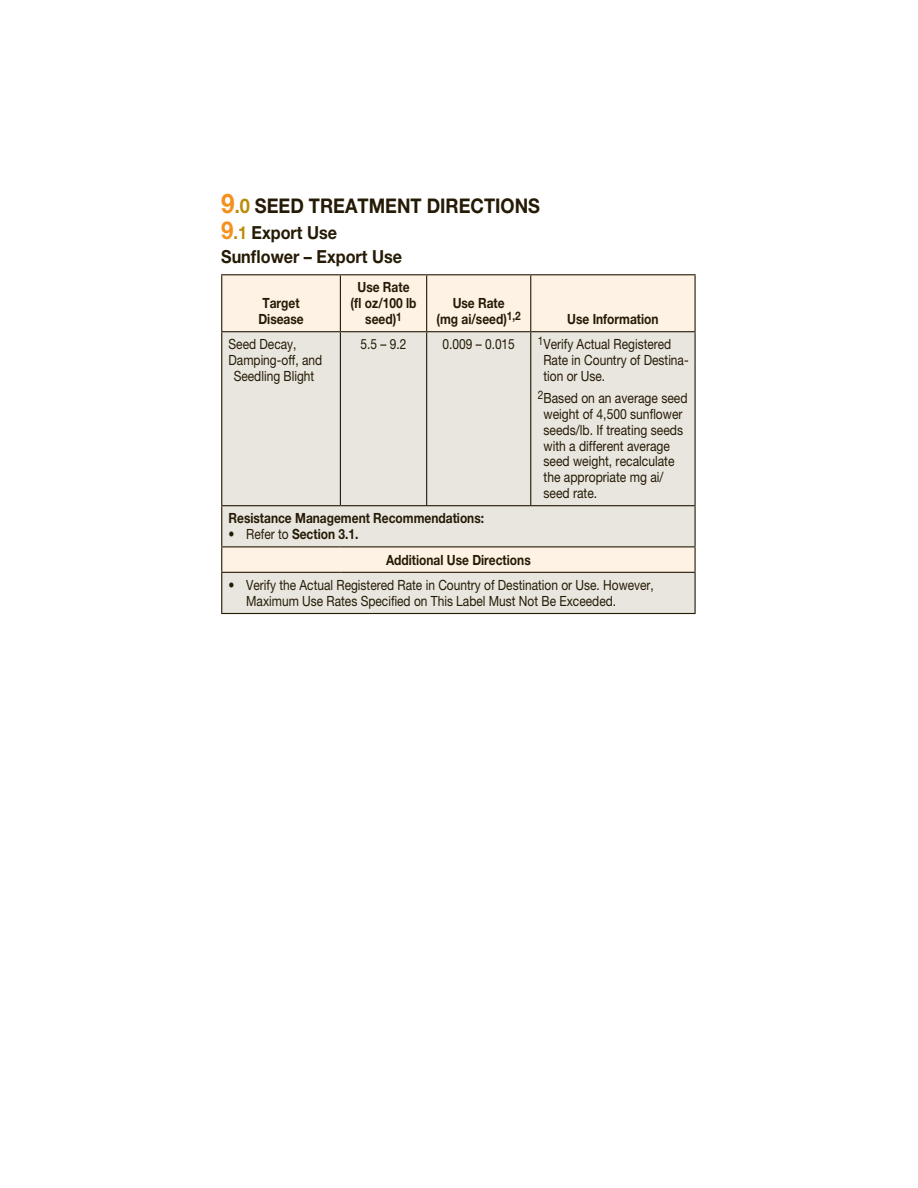
<style>
.page{position:relative;width:918px;height:1188px;background:#fff}
.page>*{position:absolute;margin:0;border:0;box-sizing:border-box;transform-origin:0 0}
.t1{font:700 20.25px "Helvetica Neue LT Pro";color:#251a05;scale:.9 1}
.t2{font:700 18px/23.7px "Helvetica Neue LT Pro";color:#251a05;scale:.9 1}
.t3{font:14.1px/15.8px "Helvetica Neue LT Pro";color:#251a05;scale:.85 1}
.t4{font:700 14.1px/15.8px "Helvetica Neue LT Pro";color:#251a05;text-align:center;scale:.85 1}
.t5{font:14.1px/15.8px "Helvetica Neue LT Pro";color:#251a05;scale:.86 1}
.s1{font-size:27px;color:#f4901d}
.s2{color:#bb8c07}
.s3{font-size:24.75px;color:#f4901d}
.s4{font-weight:400}
</style>
<div class="page">
<div style="left:222px;top:275px;width:473px;height:56px;background:#fef2e4"></div>
<svg style="left:222px;top:332px;width:473px;height:281px;background:#e8e5dd"></svg>
<hr style="left:221px;top:274px;width:119px;height:1px;background:#251a05">
<hr style="left:221px;top:275px;width:1px;height:56px;background:#251a05">
<hr style="left:340px;top:274px;width:87px;height:1px;background:#251a05">
<hr style="left:340px;top:275px;width:1px;height:56px;background:#251a05">
<hr style="left:427px;top:274px;width:104px;height:1px;background:#251a05">
<hr style="left:426px;top:275px;width:1px;height:56px;background:#251a05">
<hr style="left:531px;top:274px;width:165px;height:1px;background:#251a05">
<hr style="left:530px;top:275px;width:1px;height:56px;background:#251a05">
<hr style="left:695px;top:275px;width:1px;height:56px;background:#251a05">
<hr style="left:221px;top:331px;width:119px;height:1px;background:#251a05">
<hr style="left:221px;top:332px;width:1px;height:173px;background:#251a05">
<hr style="left:340px;top:331px;width:87px;height:1px;background:#251a05">
<hr style="left:340px;top:332px;width:1px;height:173px;background:#251a05">
<hr style="left:427px;top:331px;width:104px;height:1px;background:#251a05">
<hr style="left:426px;top:332px;width:1px;height:173px;background:#251a05">
<hr style="left:531px;top:331px;width:165px;height:1px;background:#251a05">
<hr style="left:530px;top:332px;width:1px;height:173px;background:#251a05">
<hr style="left:695px;top:332px;width:1px;height:173px;background:#251a05">
<hr style="left:221px;top:505px;width:119px;height:1px;background:#251a05">
<hr style="left:221px;top:506px;width:1px;height:40px;background:#251a05">
<hr style="left:340px;top:505px;width:356px;height:1px;background:#251a05">
<hr style="left:695px;top:506px;width:1px;height:40px;background:#251a05">
<hr style="left:221px;top:546px;width:119px;height:1px;background:#251a05">
<svg style="left:221px;top:547px;width:1px;height:25px"></svg>
<hr style="left:340px;top:546px;width:356px;height:1px;background:#251a05">
<svg style="left:695px;top:547px;width:1px;height:25px"></svg>
<hr style="left:221px;top:572px;width:119px;height:1px;background:#251a05">
<hr style="left:221px;top:573px;width:1px;height:40px;background:#251a05">
<hr style="left:340px;top:572px;width:356px;height:1px;background:#251a05">
<hr style="left:695px;top:573px;width:1px;height:40px;background:#251a05">
<hr style="left:221px;top:613px;width:475px;height:1px;background:#251a05">
<h1 class="t1" style="left:221px;top:199px;width:356px"><span class="s1">9</span><span class="s2">.0</span> SEED TREATMENT DIRECTIONS</h1>
<p class="t2" style="left:221px;top:222px;width:203px"><span class="s3">9</span><span class="s2">.1</span> Export Use<br>Sunflower – Export Use</p>
<p class="t4" style="left:258px;top:296px;width:55px;text-align:left">Target<br>Disease</p>
<p class="t4" style="left:351px;top:281px;width:79px">Use Rate (fl oz/100 lb seed)<sup>1</sup></p>
<p class="t4" style="left:437px;top:296px;width:101px">Use Rate<br>(mg ai/seed)<sup>1,2</sup></p>
<p class="t4" style="left:567px;top:312px;width:109px">Use Information</p>
<p class="t3" style="left:361px;top:338px;width:55px">5.5 – 9.2</p>
<p class="t3" style="left:443px;top:338px;width:87px">0.009 – 0.015</p>
<p class="t3" style="left:543px;top:338px;width:172px;text-indent:-6px"><sup>1</sup> Verify Actual Registered<br>Rate in Country of Destina&shy;tion or Use.</p>
<p class="t5" style="left:544px;top:392px;width:169px;text-indent:-6px"><sup>2</sup>Based on an average seed weight of 4,500 sunflower seeds/lb. If treating seeds with a different average seed weight, recalculate the appropriate mg ai/ seed rate.</p>
<p class="t4" style="left:229px;top:512px;width:302px">Resistance Management Recommendations:</p>
<p class="t4" style="left:229px;top:527px;width:154px"><span class="s4">• Refer to</span> Section 3.1.</p>
<p class="t4" style="left:386px;top:553px;width:172px">Additional Use Directions</p>
<p class="t3" style="left:246px;top:578px;width:481px;text-indent:-18px">• Verify the Actual Registered Rate in Country of Destination or Use. However,<br>Maximum Use Rates Specified on This Label Must Not Be Exceeded.</p>
<p class="t3" style="left:229px;top:338px;width:81px">Seed Decay,</p>
<p class="t3" style="left:229px;top:353px;width:112px">Damping-off, and</p>
<p class="t3" style="left:234px;top:369px;width:96px">Seedling Blight</p>
</div>
